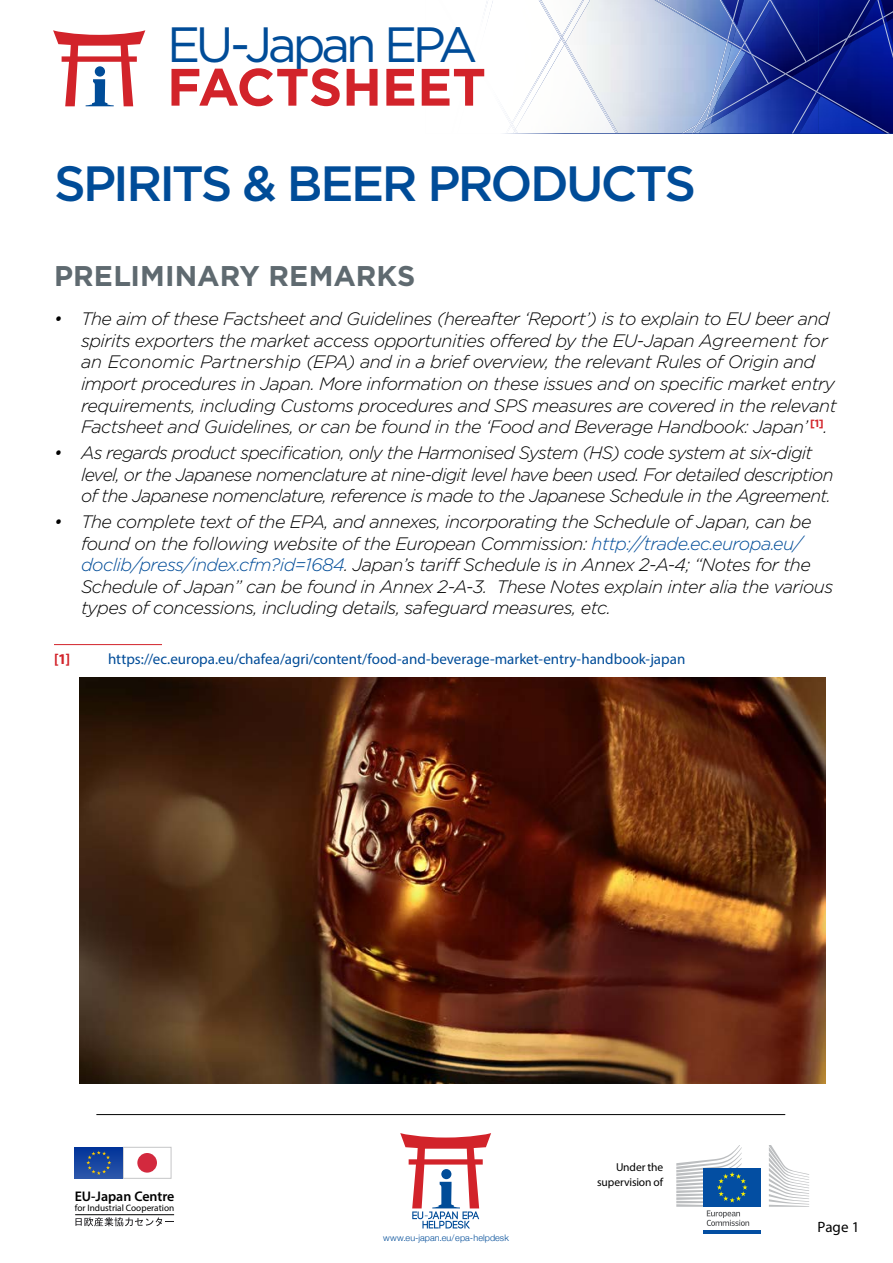
<style>
.page{position:relative;width:893px;height:1263px;background:#fff}
.page>*{position:absolute;margin:0;border:0;box-sizing:border-box;transform-origin:0 0}
.t1{font:700 52.5px "Gotham";color:#d2232a}
.EPA-T1-Blue19{font:500 49.5px "Gotham";letter-spacing:-.055em;color:#004c98}
.t2{font:49.5px "Gotham";letter-spacing:-.085em;color:#004c98}
.EPA_T2_Grey_17{font:700 28.5px "Gotham";color:#5f6a70}
.t3{font:italic 300 18px/21.6px "Gotham";letter-spacing:-.03em;color:#000}
.t4{font:15px "Myriad Pro";color:#004c98}
.t5{font:15px "Myriad Pro";color:#000}
.t6{font:700 15px "Myriad Pro";color:#d2232a}
.t7{font:600 13.95px "Myriad Pro";color:#000}
.t8{font:11.55px/15px "Myriad Pro";letter-spacing:-.01em;color:#000;text-align:right}
.t9{font:9.3px "Myriad Pro";color:#000}
.t10{font:300 9px "Helvetica Neue";letter-spacing:.005em;color:#004c98}
.s1{color:#004c98}
</style>
<div class="page">
<img style="left:818px;top:100px;width:3px;height:33px">
<img style="left:852px;top:42px;width:41px;height:91px">
<img style="left:877px;top:22px;width:10px;height:20px">
<img style="left:885px;top:0;width:8px;height:11px">
<img style="left:745px;top:88px;width:46px;height:45px">
<img style="left:728px;top:124px;width:17px;height:9px">
<img style="left:817px;top:100px;width:1px;height:33px">
<img style="left:745px;top:88px;width:28px;height:16px">
<img style="left:728px;top:116px;width:17px;height:8px">
<img style="left:745px;top:58px;width:7px;height:25px">
<img style="left:728px;top:58px;width:17px;height:39px">
<img style="left:769px;top:78px;width:21px;height:10px">
<img style="left:790px;top:78px;width:1px;height:17px">
<img style="left:822px;top:62px;width:30px;height:32px">
<img style="left:810px;top:66px;width:8px;height:11px">
<img style="left:777px;top:0;width:100px;height:62px">
<img style="left:818px;top:0;width:51px;height:54px">
<img style="left:749px;top:3px;width:61px;height:75px">
<img style="left:756px;top:6px;width:17px;height:41px">
<img style="left:737px;top:0;width:8px;height:27px">
<img style="left:653px;top:0;width:84px;height:45px">
<img style="left:734px;top:0;width:10px;height:26px">
<img style="left:871px;top:17px;width:11px;height:16px">
<svg style="left:885px;top:11px;width:8px;height:11px"></svg>
<img style="left:818px;top:38px;width:29px;height:17px">
<svg style="left:807px;top:54px;width:11px;height:12px"></svg>
<img style="left:807px;top:4px;width:1px;height:59px">
<img style="left:745px;top:83px;width:24px;height:15px">
<img style="left:728px;top:97px;width:17px;height:19px">
<img style="left:732px;top:23px;width:1px;height:17px">
<img style="left:752px;top:58px;width:18px;height:26px">
<img style="left:769px;top:77px;width:15px;height:6px">
<img style="left:773px;top:4px;width:34px;height:70px">
<svg style="left:771px;top:0;width:6px;height:6px"></svg>
<img style="left:736px;top:27px;width:9px;height:13px">
<svg style="left:733px;top:22px;width:3px;height:7px"></svg>
<img style="left:681px;top:44px;width:47px;height:89px">
<img style="left:734px;top:0;width:5px;height:20px">
<img style="left:732px;top:0;width:2px;height:23px">
<svg style="left:562px;top:38px;width:3px;height:6px"></svg>
<img style="left:564px;top:43px;width:53px;height:90px">
<img style="left:538px;top:0;width:46px;height:38px">
<img style="left:821px;top:94px;width:69px;height:39px">
<svg style="left:817px;top:90px;width:5px;height:10px"></svg>
<img style="left:884px;top:23px;width:9px;height:35px">
<img style="left:877px;top:0;width:8px;height:24px">
<svg style="left:509px;top:123px;width:9px;height:10px"></svg>
<img style="left:512px;top:36px;width:50px;height:88px">
<img style="left:692px;top:80px;width:30px;height:53px">
<img style="left:693px;top:84px;width:28px;height:49px">
<img style="left:721px;top:49px;width:20px;height:35px">
<img style="left:791px;top:92px;width:26px;height:41px">
<img style="left:753px;top:55px;width:39px;height:22px">
<img style="left:818px;top:48px;width:25px;height:42px">
<img style="left:791px;top:77px;width:27px;height:15px">
<img style="left:841px;top:0;width:30px;height:49px">
<svg style="left:727px;top:40px;width:29px;height:18px"></svg>
<img style="left:655px;top:0;width:77px;height:44px">
<img style="left:745px;top:0;width:26px;height:42px">
<div style="left:703px;top:1168px;width:58px;height:39px;background:#034ea2"></div>
<hr style="left:703px;top:1230px;width:58px;height:3px;background:#034ea2">
<svg style="left:769px;top:1145px;width:40px;height:62px"></svg>
<svg style="left:676px;top:1145px;width:73px;height:81px"></svg>
<div style="left:123px;top:1147px;width:48px;height:31px;border:1px solid #c5c6c7"></div>
<div style="left:137px;top:1153px;width:20px;height:19px;background:#d3293e;border-radius:50%"></div>
<svg style="left:75px;top:1147px;width:48px;height:31px"></svg>
<svg style="left:86px;top:1151px;width:25px;height:24px"></svg>
<hr style="left:75px;top:1214px;width:99px;height:1px;background:#000">
<svg style="left:75px;top:1217px;width:99px;height:9px"></svg>
<hr style="left:96px;top:1114px;width:689px;height:1px;background:#000">
<svg style="left:53px;top:30px;width:92px;height:76px"></svg>
<div style="left:95px;top:66px;width:10px;height:11px;background:#004c98;border-radius:50%"></div>
<svg style="left:400px;top:1133px;width:91px;height:95px"></svg>
<img style="left:79px;top:677px;width:746px;height:406px">
<hr style="left:54px;top:644px;width:108px;height:1px;background:#d2232a">
<h2 class="t2" style="left:167px;top:13px;width:312px">EU-Japan EPA</h2>
<h1 class="t1" style="left:167px;top:57px;width:320px">FACTSHEET</h1>
<p class="EPA-T1-Blue19" style="left:54px;top:151px;width:644px">SPIRITS &amp; BEER PRODUCTS</p>
<p class="EPA_T2_Grey_17" style="left:54px;top:260px;width:363px">PRELIMINARY REMARKS</p>
<p class="t3" style="left:81px;top:307px;width:757px;text-indent:-27px">• The aim of these Factsheet and Guidelines (hereafter ‘Report’) is to explain to EU beer and spirits exporters the market access opportunities offered by the EU-Japan Agreement for an Economic Partnership (EPA) and in a brief overview, the relevant Rules of Origin and import procedures in Japan. More information on these issues and on specific market entry requirements, including Customs procedures and SPS measures are covered in the relevant Factsheet and Guidelines, or can be found in the ‘Food and Beverage Handbook: Japan’ <sup>[1]</sup>.</p>
<p class="t3" style="left:81px;top:441px;width:754px;text-indent:-27px">• As regards product specification, only the Harmonised System (HS) code system at six-digit level, or the Japanese nomenclature at nine-digit level have been used. For detailed description of the Japanese nomenclature, reference is made to the Japanese Schedule in the Agreement.</p>
<p class="t3" style="left:81px;top:510px;width:754px;text-indent:-27px">• The complete text of the EPA, and annexes, incorporating the Schedule of Japan, can be found on the following website of the European Commission: <span class="s1">http://trade.ec.europa.eu/ doclib/press/index.cfm?id=1684</span>. Japan’s tariff Schedule is in Annex 2-A-4; “Notes for the Schedule of Japan” can be found in Annex 2-A-3. These Notes explain inter alia the various types of concessions, including details, safeguard measures, etc.</p>
<p class="t6" style="left:54px;top:649px;width:18px">[1]</p>
<p class="t4" style="left:108px;top:650px;width:579px">https://ec.europa.eu/chafea/agri/content/food-and-beverage-market-entry-handbook-japan</p>
<p class="t7" style="left:75px;top:1187px;width:101px">EU-Japan Centre</p>
<p class="t9" style="left:75px;top:1202px;width:101px">for Industrial Cooperation</p>
<p class="t10" style="left:383px;top:1230px;width:127px">www.eu-japan.eu/epa-helpdesk</p>
<p class="t8" style="left:597px;top:1159px;width:67px">Under the supervision of</p>
<p class="t5" style="left:817px;top:1218px;width:43px">Page 1</p>
</div>
